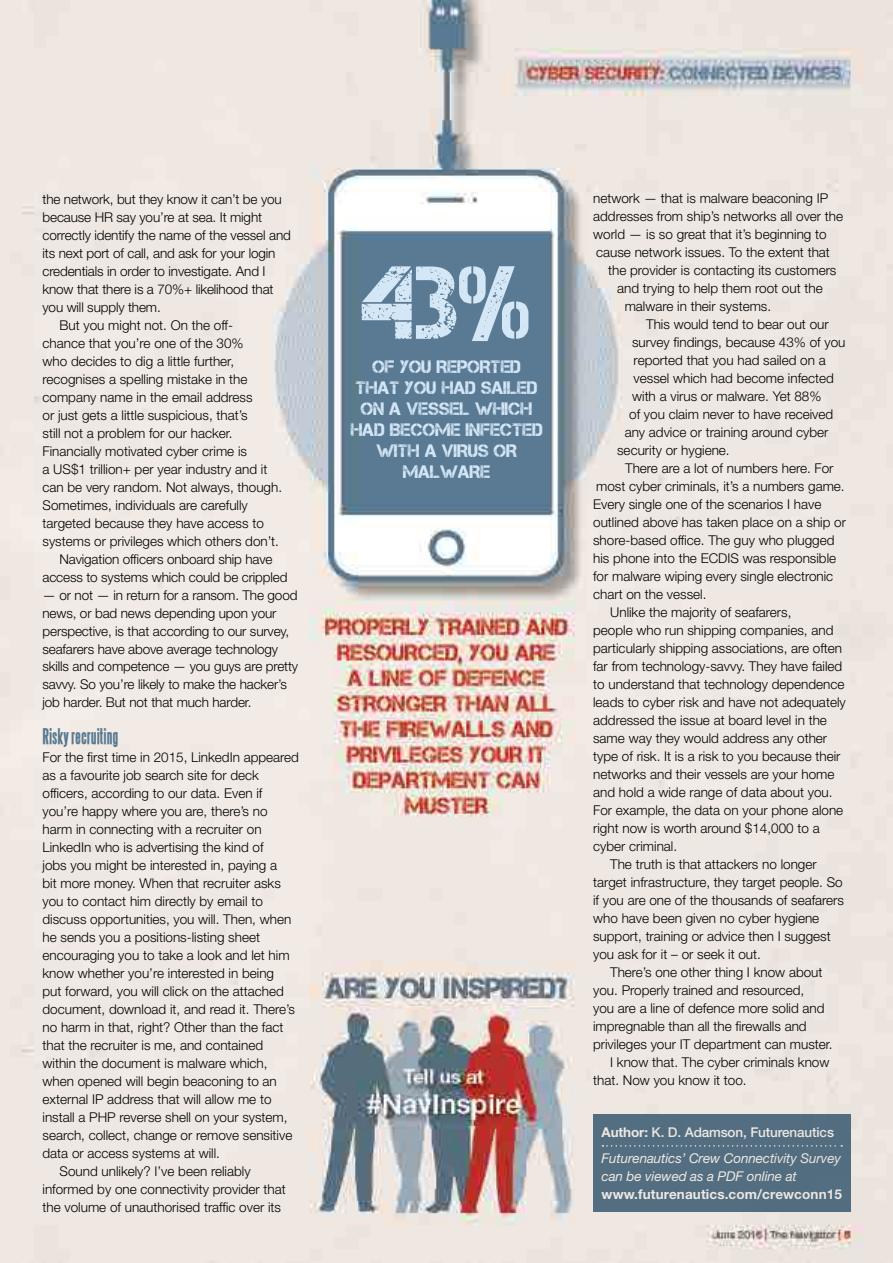
<style>
.page{position:relative;width:893px;height:1263px;background:#fff}
.page>*{position:absolute;margin:0;border:0;box-sizing:border-box;transform-origin:0 0}
.t1{font:103.2px "Captureit";color:#d4e7f7}
.t2{font:700 19.5px "Steelfish";color:#597a92}
.t3{font:18px/21px "Captureit";color:#d4e7f7;text-align:center}
.t4{font:300 13.5px/18px "Helvetica Neue LT Std";color:#000}
.t5{font:italic 13.5px/26.5px "Helvetica Neue LT Std";letter-spacing:-.01em;color:#fff}
.t6{font:700 13.5px "Helvetica Neue LT Std";letter-spacing:.01em;color:#fff}
.s1{font-weight:700;font-style:normal}
.s2{font-weight:500;font-style:normal}
</style>
<div class="page">
<img style="left:0;top:0;width:893px;height:1263px">
<div style="left:593px;top:1114px;width:257px;height:98px;background:#536e81"></div>
<svg style="left:602px;top:1145px;width:240px;height:1px"></svg>
<p class="t4" style="left:43px;top:189px;width:241px">the network, but they know it can’t be you</p>
<p class="t4" style="left:43px;top:207px;width:221px">because HR say you’re at sea. It might</p>
<p class="t4" style="left:43px;top:225px;width:250px">correctly identify the name of the vessel and</p>
<p class="t4" style="left:43px;top:243px;width:234px">its next port of call, and ask for your login</p>
<p class="t4" style="left:43px;top:261px;width:225px">credentials in order to investigate. And I</p>
<p class="t4" style="left:43px;top:279px;width:233px">know that there is a 70%+ likelihood that</p>
<p class="t4" style="left:43px;top:297px;width:120px">you will supply them.</p>
<p class="t4" style="left:60px;top:315px;width:175px">But you might not. On the off-</p>
<p class="t4" style="left:43px;top:333px;width:203px">chance that you’re one of the 30%</p>
<p class="t4" style="left:43px;top:351px;width:193px">who decides to dig a little further,</p>
<p class="t4" style="left:43px;top:369px;width:207px">recognises a spelling mistake in the</p>
<p class="t4" style="left:43px;top:387px;width:212px">company name in the email address</p>
<p class="t4" style="left:43px;top:405px;width:206px">or just gets a little suspicious, that’s</p>
<p class="t4" style="left:43px;top:423px;width:192px">still not a problem for our hacker.</p>
<p class="t4" style="left:43px;top:441px;width:206px">Financially motivated cyber crime is</p>
<p class="t4" style="left:43px;top:459px;width:226px">a US$1 trillion+ per year industry and it</p>
<p class="t4" style="left:43px;top:477px;width:241px">can be very random. Not always, though.</p>
<p class="t4" style="left:43px;top:495px;width:207px">Sometimes, individuals are carefully</p>
<p class="t4" style="left:43px;top:513px;width:223px">targeted because they have access to</p>
<p class="t4" style="left:43px;top:531px;width:238px">systems or privileges which others don’t.</p>
<p class="t4" style="left:60px;top:549px;width:215px">Navigation officers onboard ship have</p>
<p class="t4" style="left:43px;top:567px;width:246px">access to systems which could be crippled</p>
<p class="t4" style="left:43px;top:585px;width:257px">— or not — in return for a ransom. The good news, or bad news depending upon your perspective, is that according to our survey, seafarers have above average technology skills and competence — you guys are pretty savvy. So you’re likely to make the hacker’s job harder. But not that much harder.</p>
<h2 class="t2" style="left:43px;top:725px;width:77px">Risky recruiting</h2>
<p class="t4" style="left:43px;top:747px;width:258px">For the first time in 2015, LinkedIn appeared</p>
<p class="t4" style="left:43px;top:765px;width:218px">as a favourite job search site for deck</p>
<p class="t4" style="left:43px;top:783px;width:221px">officers, according to our data. Even if</p>
<p class="t4" style="left:43px;top:801px;width:227px">you’re happy where you are, there’s no</p>
<p class="t4" style="left:43px;top:819px;width:221px">harm in connecting with a recruiter on</p>
<p class="t4" style="left:43px;top:837px;width:223px">LinkedIn who is advertising the kind of</p>
<p class="t4" style="left:43px;top:855px;width:236px">jobs you might be interested in, paying a</p>
<p class="t4" style="left:43px;top:873px;width:240px">bit more money. When that recruiter asks</p>
<p class="t4" style="left:43px;top:891px;width:222px">you to contact him directly by email to</p>
<p class="t4" style="left:43px;top:909px;width:250px">discuss opportunities, you will. Then, when</p>
<p class="t4" style="left:43px;top:927px;width:219px">he sends you a positions-listing sheet</p>
<p class="t4" style="left:43px;top:945px;width:249px">encouraging you to take a look and let him</p>
<p class="t4" style="left:43px;top:963px;width:233px">know whether you’re interested in being</p>
<p class="t4" style="left:43px;top:981px;width:243px">put forward, you will click on the attached</p>
<p class="t4" style="left:43px;top:999px;width:254px">document, download it, and read it. There’s</p>
<p class="t4" style="left:43px;top:1017px;width:242px">no harm in that, right? Other than the fact</p>
<p class="t4" style="left:43px;top:1035px;width:222px">that the recruiter is me, and contained</p>
<p class="t4" style="left:43px;top:1053px;width:227px">within the document is malware which,</p>
<p class="t4" style="left:43px;top:1071px;width:236px">when opened will begin beaconing to an</p>
<p class="t4" style="left:43px;top:1089px;width:231px">external IP address that will allow me to</p>
<p class="t4" style="left:43px;top:1107px;width:247px">install a PHP reverse shell on your system,</p>
<p class="t4" style="left:43px;top:1125px;width:251px">search, collect, change or remove sensitive</p>
<p class="t4" style="left:43px;top:1143px;width:179px">data or access systems at will.</p>
<p class="t4" style="left:60px;top:1161px;width:193px">Sound unlikely? I’ve been reliably</p>
<p class="t4" style="left:43px;top:1179px;width:245px">informed by one connectivity provider that</p>
<p class="t4" style="left:43px;top:1197px;width:240px">the volume of unauthorised traffic over its</p>
<h1 class="t1" style="left:362px;top:245px;width:171px">43%</h1>
<h3 class="t3" style="left:351px;top:356px;width:194px">OF YOU REPORTED<br>THAT YOU HAD SAILED<br>ON A VESSEL WHICH<br>HAD BECOME INFECTED<br>WITH A VIRUS OR<br>MALWARE</h3>
<p class="t4" style="left:593px;top:189px;width:237px">network — that is malware beaconing IP</p>
<p class="t4" style="left:593px;top:207px;width:252px">addresses from ship’s networks all over the</p>
<p class="t4" style="left:593px;top:225px;width:235px">world — is so great that it’s beginning to</p>
<p class="t4" style="left:596px;top:243px;width:235px">cause network issues. To the extent that</p>
<p class="t4" style="left:608px;top:261px;width:230px">the provider is contacting its customers</p>
<p class="t4" style="left:617px;top:279px;width:207px">and trying to help them root out the</p>
<p class="t4" style="left:625px;top:297px;width:148px">malware in their systems.</p>
<p class="t4" style="left:646px;top:315px;width:184px">This would tend to bear out our</p>
<p class="t4" style="left:632px;top:333px;width:215px">survey findings, because 43% of you</p>
<p class="t4" style="left:634px;top:351px;width:194px">reported that you had sailed on a</p>
<p class="t4" style="left:634px;top:369px;width:202px">vessel which had become infected</p>
<p class="t4" style="left:632px;top:387px;width:191px">with a virus or malware. Yet 88%</p>
<p class="t4" style="left:629px;top:405px;width:206px">of you claim never to have received</p>
<p class="t4" style="left:625px;top:423px;width:205px">any advice or training around cyber</p>
<p class="t4" style="left:617px;top:441px;width:114px">security or hygiene.</p>
<p class="t4" style="left:625px;top:459px;width:210px">There are a lot of numbers here. For</p>
<p class="t4" style="left:596px;top:477px;width:250px">most cyber criminals, it’s a numbers game.</p>
<p class="t4" style="left:593px;top:495px;width:230px">Every single one of the scenarios I have</p>
<p class="t4" style="left:593px;top:513px;width:254px">outlined above has taken place on a ship or</p>
<p class="t4" style="left:593px;top:531px;width:243px">shore-based office. The guy who plugged</p>
<p class="t4" style="left:593px;top:549px;width:245px">his phone into the ECDIS was responsible</p>
<p class="t4" style="left:593px;top:567px;width:242px">for malware wiping every single electronic</p>
<p class="t4" style="left:593px;top:585px;width:115px">chart on the vessel.</p>
<p class="t4" style="left:610px;top:603px;width:183px">Unlike the majority of seafarers,</p>
<p class="t4" style="left:593px;top:621px;width:242px">people who run shipping companies, and</p>
<p class="t4" style="left:593px;top:639px;width:251px">particularly shipping associations, are often</p>
<p class="t4" style="left:593px;top:657px;width:251px">far from technology-savvy. They have failed</p>
<p class="t4" style="left:593px;top:675px;width:253px">to understand that technology dependence</p>
<p class="t4" style="left:593px;top:693px;width:254px">leads to cyber risk and have not adequately</p>
<p class="t4" style="left:593px;top:711px;width:235px">addressed the issue at board level in the</p>
<p class="t4" style="left:593px;top:729px;width:236px">same way they would address any other</p>
<p class="t4" style="left:593px;top:747px;width:249px">type of risk. It is a risk to you because their</p>
<p class="t4" style="left:593px;top:765px;width:243px">networks and their vessels are your home</p>
<p class="t4" style="left:593px;top:783px;width:241px">and hold a wide range of data about you.</p>
<p class="t4" style="left:593px;top:801px;width:252px">For example, the data on your phone alone</p>
<p class="t4" style="left:593px;top:819px;width:228px">right now is worth around $14,000 to a</p>
<p class="t4" style="left:593px;top:837px;width:86px">cyber criminal.</p>
<p class="t4" style="left:610px;top:855px;width:208px">The truth is that attackers no longer</p>
<p class="t4" style="left:593px;top:873px;width:251px">target infrastructure, they target people. So</p>
<p class="t4" style="left:593px;top:891px;width:252px">if you are one of the thousands of seafarers</p>
<p class="t4" style="left:593px;top:909px;width:228px">who have been given no cyber hygiene</p>
<p class="t4" style="left:593px;top:927px;width:239px">support, training or advice then I suggest</p>
<p class="t4" style="left:593px;top:945px;width:169px">you ask for it – or seek it out.</p>
<p class="t4" style="left:610px;top:963px;width:214px">There’s one other thing I know about</p>
<p class="t4" style="left:593px;top:981px;width:213px">you. Properly trained and resourced,</p>
<p class="t4" style="left:593px;top:999px;width:233px">you are a line of defence more solid and</p>
<p class="t4" style="left:593px;top:1017px;width:215px">impregnable than all the firewalls and</p>
<p class="t4" style="left:593px;top:1035px;width:241px">privileges your IT department can muster.</p>
<p class="t4" style="left:610px;top:1053px;width:221px">I know that. The cyber criminals know</p>
<p class="t4" style="left:593px;top:1071px;width:155px">that. Now you know it too.</p>
<p class="t5" style="left:602px;top:1118px;width:241px"><span class="s1">Author:</span> <span class="s2">K. D. Adamson, Futurenautics<br></span>Futurenautics’ Crew Connectivity Survey</p>
<p class="t5" style="left:602px;top:1163px;width:197px">can be viewed as a PDF online at</p>
<p class="t6" style="left:602px;top:1186px;width:242px">www.futurenautics.com/crewconn15</p>
</div>
